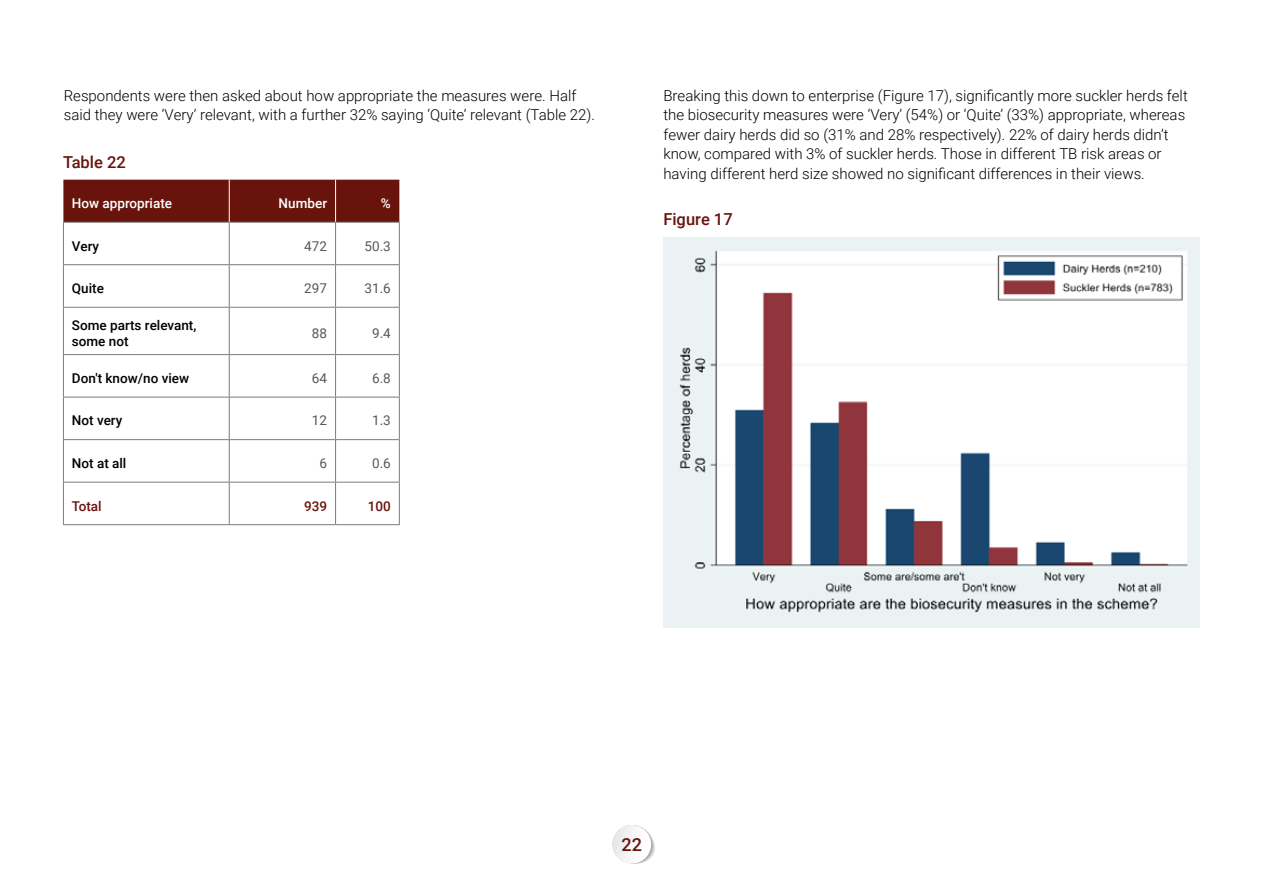
<style>
.page{position:relative;width:1263px;height:893px;background:#fff}
.page>*{position:absolute;margin:0;border:0;box-sizing:border-box;transform-origin:0 0}
.t1{font:500 18px "Roboto";color:#68140d}
.t2{font:500 16.5px "Roboto";color:#68140d}
.t3{font:300 15px/19.5px "Roboto";color:#000}
.t4{font:500 13.5px/16.2px "Roboto";color:#000}
.t5{font:13.5px "Roboto";color:#575756}
.t6{font:500 13.5px "Roboto";color:#fff}
.t7{font:500 13.5px "Roboto";color:#68140d}
</style>
<div class="page">
<svg style="left:612px;top:825px;width:43px;height:39px"></svg>
<div style="left:63px;top:180px;width:336px;height:42px;background:#68140d"></div>
<hr style="left:63px;top:222px;width:166px;height:1px;background:#7c7b7b">
<hr style="left:63px;top:223px;width:1px;height:41px;background:#7c7b7b">
<hr style="left:229px;top:222px;width:107px;height:1px;background:#7c7b7b">
<hr style="left:229px;top:223px;width:1px;height:41px;background:#7c7b7b">
<hr style="left:336px;top:222px;width:64px;height:1px;background:#7c7b7b">
<hr style="left:335px;top:223px;width:1px;height:41px;background:#7c7b7b">
<hr style="left:399px;top:223px;width:1px;height:41px;background:#7c7b7b">
<hr style="left:63px;top:264px;width:166px;height:1px;background:#7c7b7b">
<hr style="left:63px;top:265px;width:1px;height:42px;background:#7c7b7b">
<hr style="left:229px;top:264px;width:107px;height:1px;background:#7c7b7b">
<hr style="left:229px;top:265px;width:1px;height:42px;background:#7c7b7b">
<hr style="left:336px;top:264px;width:64px;height:1px;background:#7c7b7b">
<hr style="left:335px;top:265px;width:1px;height:42px;background:#7c7b7b">
<hr style="left:399px;top:265px;width:1px;height:42px;background:#7c7b7b">
<hr style="left:63px;top:307px;width:166px;height:1px;background:#7c7b7b">
<hr style="left:63px;top:308px;width:1px;height:46px;background:#7c7b7b">
<hr style="left:229px;top:307px;width:107px;height:1px;background:#7c7b7b">
<hr style="left:229px;top:308px;width:1px;height:46px;background:#7c7b7b">
<hr style="left:336px;top:307px;width:64px;height:1px;background:#7c7b7b">
<hr style="left:335px;top:308px;width:1px;height:46px;background:#7c7b7b">
<hr style="left:399px;top:308px;width:1px;height:46px;background:#7c7b7b">
<hr style="left:63px;top:354px;width:166px;height:1px;background:#7c7b7b">
<hr style="left:63px;top:355px;width:1px;height:42px;background:#7c7b7b">
<hr style="left:229px;top:354px;width:107px;height:1px;background:#7c7b7b">
<hr style="left:229px;top:355px;width:1px;height:42px;background:#7c7b7b">
<hr style="left:336px;top:354px;width:64px;height:1px;background:#7c7b7b">
<hr style="left:335px;top:355px;width:1px;height:42px;background:#7c7b7b">
<hr style="left:399px;top:355px;width:1px;height:42px;background:#7c7b7b">
<hr style="left:63px;top:397px;width:166px;height:1px;background:#7c7b7b">
<hr style="left:63px;top:397px;width:1px;height:42px;background:#7c7b7b">
<hr style="left:229px;top:397px;width:107px;height:1px;background:#7c7b7b">
<hr style="left:229px;top:397px;width:1px;height:42px;background:#7c7b7b">
<hr style="left:336px;top:397px;width:64px;height:1px;background:#7c7b7b">
<hr style="left:335px;top:397px;width:1px;height:42px;background:#7c7b7b">
<hr style="left:399px;top:397px;width:1px;height:42px;background:#7c7b7b">
<hr style="left:63px;top:439px;width:166px;height:1px;background:#7c7b7b">
<hr style="left:63px;top:440px;width:1px;height:42px;background:#7c7b7b">
<hr style="left:229px;top:439px;width:107px;height:1px;background:#7c7b7b">
<hr style="left:229px;top:440px;width:1px;height:42px;background:#7c7b7b">
<hr style="left:336px;top:439px;width:64px;height:1px;background:#7c7b7b">
<hr style="left:335px;top:440px;width:1px;height:42px;background:#7c7b7b">
<hr style="left:399px;top:440px;width:1px;height:42px;background:#7c7b7b">
<hr style="left:63px;top:482px;width:166px;height:1px;background:#7c7b7b">
<hr style="left:63px;top:483px;width:1px;height:41px;background:#7c7b7b">
<hr style="left:229px;top:482px;width:107px;height:1px;background:#7c7b7b">
<hr style="left:229px;top:483px;width:1px;height:41px;background:#7c7b7b">
<hr style="left:336px;top:482px;width:64px;height:1px;background:#7c7b7b">
<hr style="left:335px;top:483px;width:1px;height:41px;background:#7c7b7b">
<hr style="left:399px;top:483px;width:1px;height:41px;background:#7c7b7b">
<hr style="left:63px;top:524px;width:166px;height:1px;background:#7c7b7b">
<hr style="left:229px;top:524px;width:107px;height:1px;background:#7c7b7b">
<hr style="left:336px;top:524px;width:64px;height:1px;background:#7c7b7b">
<hr style="left:229px;top:180px;width:1px;height:42px;background:#fff">
<hr style="left:335px;top:180px;width:1px;height:42px;background:#fff">
<img style="left:663px;top:237px;width:537px;height:391px">
<p class="t3" style="left:64px;top:85px;width:533px">Respondents were then asked about how appropriate the measures were. Half said they were ‘Very’ relevant, with a further 32% saying ‘Quite’ relevant (Table 22).</p>
<p class="t2" style="left:63px;top:150px;width:64px">Table 22</p>
<p class="t6" style="left:72px;top:194px;width:102px">How appropriate</p>
<p class="t6" style="left:279px;top:194px;width:50px">Number</p>
<p class="t6" style="left:381px;top:194px;width:11px">%</p>
<p class="t4" style="left:72px;top:237px;width:29px">Very</p>
<p class="t5" style="left:304px;top:236px;width:24px">472</p>
<p class="t5" style="left:365px;top:236px;width:28px">50.3</p>
<p class="t4" style="left:72px;top:280px;width:34px">Quite</p>
<p class="t5" style="left:304px;top:279px;width:24px">297</p>
<p class="t5" style="left:365px;top:279px;width:28px">31.6</p>
<p class="t4" style="left:72px;top:316px;width:126px">Some parts relevant, some not</p>
<p class="t5" style="left:312px;top:324px;width:17px">88</p>
<p class="t5" style="left:372px;top:324px;width:20px">9.4</p>
<p class="t4" style="left:72px;top:370px;width:119px">Don't know/no view</p>
<p class="t5" style="left:312px;top:369px;width:17px">64</p>
<p class="t5" style="left:372px;top:369px;width:20px">6.8</p>
<p class="t4" style="left:72px;top:412px;width:52px">Not very</p>
<p class="t5" style="left:312px;top:411px;width:17px">12</p>
<p class="t5" style="left:372px;top:411px;width:20px">1.3</p>
<p class="t4" style="left:72px;top:455px;width:56px">Not at all</p>
<p class="t5" style="left:319px;top:454px;width:9px">6</p>
<p class="t5" style="left:372px;top:454px;width:20px">0.6</p>
<p class="t7" style="left:72px;top:496px;width:31px">Total</p>
<p class="t7" style="left:304px;top:496px;width:25px">939</p>
<p class="t7" style="left:368px;top:496px;width:25px">100</p>
<p class="t3" style="left:663px;top:85px;width:526px">Breaking this down to enterprise (Figure 17), significantly more suckler herds felt the biosecurity measures were ‘Very’ (54%) or ‘Quite’ (33%) appropriate, whereas fewer dairy herds did so (31% and 28% respectively). 22% of dairy herds didn’t know, compared with 3% of suckler herds. Those in different TB risk areas or having different herd size showed no significant differences in their views.</p>
<p class="t2" style="left:663px;top:208px;width:71px">Figure 17</p>
<p class="t1" style="left:621px;top:832px;width:22px">22</p>
</div>
